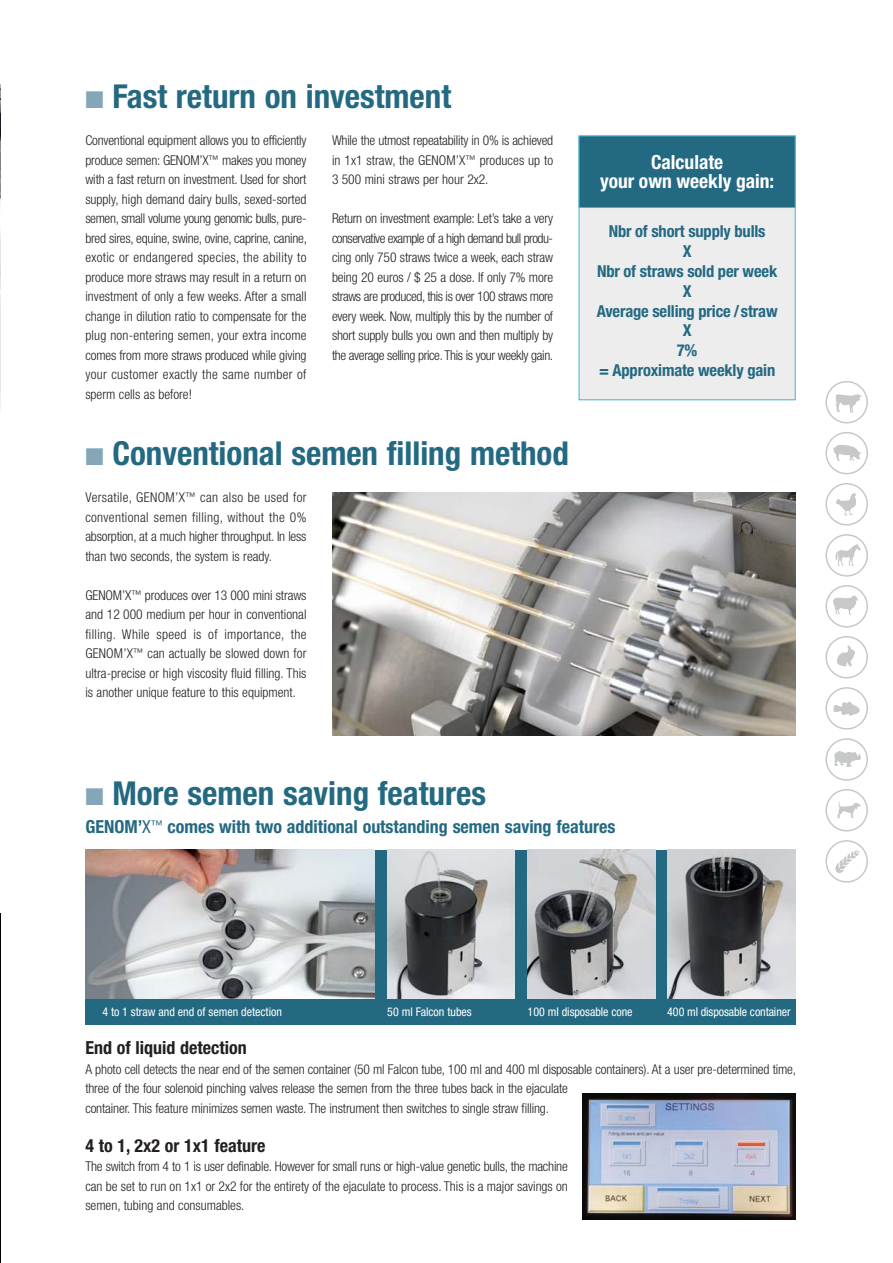
<style>
.page{position:relative;width:893px;height:1263px;background:#fff}
.page>*{position:absolute;margin:0;border:0;box-sizing:border-box;transform-origin:0 0}
.t1{font:700 condensed 33px "Helvetica Neue";color:#246982}
.t2{font:700 condensed 19.5px/19.5px "Helvetica Neue";color:#fff;text-align:center}
.t3{font:700 condensed 18px "Helvetica Neue";color:#246982}
.t4{font:700 condensed 18px "Helvetica Neue";color:#231f20}
.t5{font:700 condensed 16.5px/19.8px "Helvetica Neue";letter-spacing:-.01em;color:#246982;text-align:center}
.t6{font:300 condensed 13.5px/19.5px "Helvetica Neue";letter-spacing:-.01em;color:#231f20;text-align:justify}
.t7{font:condensed 12px "Helvetica Neue";color:#fff}
.s1{color:#85a6b9}
.s2{font-weight:400}
</style>
<div class="page">
<svg style="left:825px;top:585px;width:43px;height:43px"></svg>
<svg style="left:825px;top:381px;width:43px;height:42px"></svg>
<svg style="left:825px;top:432px;width:43px;height:42px"></svg>
<svg style="left:825px;top:483px;width:43px;height:43px"></svg>
<svg style="left:825px;top:534px;width:43px;height:43px"></svg>
<svg style="left:825px;top:636px;width:43px;height:43px"></svg>
<svg style="left:825px;top:687px;width:43px;height:43px"></svg>
<svg style="left:825px;top:738px;width:43px;height:43px"></svg>
<svg style="left:825px;top:789px;width:43px;height:43px"></svg>
<svg style="left:825px;top:840px;width:43px;height:43px"></svg>
<img style="left:0;top:914px;width:1px;height:348px">
<img style="left:0;top:85px;width:1px;height:327px">
<div style="left:579px;top:136px;width:216px;height:263px;background:#ededee"></div>
<div style="left:579px;top:136px;width:216px;height:264px;border:1px solid #47afd8"></div>
<img style="left:332px;top:493px;width:463px;height:242px">
<div style="left:85px;top:850px;width:710px;height:174px;background:#246982"></div>
<img style="left:85px;top:850px;width:289px;height:149px">
<img style="left:387px;top:850px;width:128px;height:149px">
<img style="left:528px;top:850px;width:127px;height:149px">
<img style="left:668px;top:850px;width:127px;height:149px">
<img style="left:583px;top:1093px;width:212px;height:126px">
<div style="left:579px;top:136px;width:216px;height:71px;background:#246982"></div>
<div style="left:579px;top:136px;width:216px;height:72px;border:1px solid #47afd8"></div>
<h1 class="t1" style="left:85px;top:84px;width:367px"><span class="s1">■</span> Fast return on investment</h1>
<p class="t6" style="left:85px;top:132px;width:223px">Conventional equipment allows you to efficiently produce semen: GENOM’X<sup>™</sup> makes you money with a fast return on investment. Used for short supply, high demand dairy bulls, sexed-sorted semen, small volume young genomic bulls, pure&shy;bred sires, equine, swine, ovine, caprine, canine, exotic or endangered species, the ability to produce more straws may result in a return on investment of only a few weeks. After a small change in dilution ratio to compensate for the plug non-entering semen, your extra income comes from more straws produced while giving your customer exactly the same number of sperm cells as before!</p>
<p class="t6" style="left:332px;top:132px;width:223px">While the utmost repeatability in 0% is achieved in 1x1 straw, the GENOM’X<sup>™</sup> produces up to 3 500 mini straws per hour 2x2.</p>
<p class="t6" style="left:332px;top:210px;width:223px">Return on investment example: Let’s take a very conservative example of a high demand bull produ&shy;cing only 750 straws twice a week, each straw being 20 euros / $ 25 a dose. If only 7% more straws are produced, this is over 100 straws more every week. Now, multiply this by the number of short supply bulls you own and then multiply by the average selling price. This is your weekly gain.</p>
<h1 class="t1" style="left:85px;top:441px;width:485px"><span class="s1">■</span> Conventional semen filling method</h1>
<p class="t6" style="left:85px;top:489px;width:223px">Versatile, GENOM’X<sup>™</sup> can also be used for conventional semen filling, without the 0% absorption, at a much higher throughput. In less than two seconds, the system is ready.</p>
<p class="t6" style="left:85px;top:587px;width:223px">GENOM’X<sup>™</sup> produces over 13 000 mini straws and 12 000 medium per hour in conventional filling. While speed is of importance, the GENOM’X<sup>™</sup> can actually be slowed down for ultra-precise or high viscosity fluid filling. This is another unique feature to this equipment.</p>
<h2 class="t2" style="left:600px;top:154px;width:176px">Calculate<br>your own weekly gain:</h2>
<p class="t5" style="left:597px;top:223px;width:182px">Nbr of short supply bulls<br>X<br>Nbr of straws sold per week<br>X<br>Average selling price /straw<br>X<br>7%<br>= Approximate weekly gain</p>
<h1 class="t1" style="left:85px;top:782px;width:402px"><span class="s1">■</span> More semen saving features</h1>
<h3 class="t3" style="left:85px;top:820px;width:531px">GENOM’<span class="s2">X</span><sup>™</sup> comes with two additional outstanding semen saving features</h3>
<p class="t7" style="left:102px;top:1007px;width:181px">4 to 1 straw and end of semen detection</p>
<p class="t7" style="left:387px;top:1007px;width:86px">50 ml Falcon tubes</p>
<p class="t7" style="left:528px;top:1007px;width:106px">100 ml disposable cone</p>
<p class="t7" style="left:667px;top:1007px;width:125px">400 ml disposable container</p>
<h3 class="t4" style="left:85px;top:1041px;width:163px">End of liquid detection</h3>
<p class="t6" style="left:85px;top:1060px;width:712px;text-align:left">A photo cell detects the near end of the semen container (50 ml Falcon tube, 100 ml and 400 ml disposable containers). At a user pre-determined time, three of the four solenoid pinching valves release the semen from the three tubes back in the ejaculate<br>container. This feature minimizes semen waste. The instrument then switches to single straw filling.</p>
<h3 class="t4" style="left:85px;top:1139px;width:182px">4 to 1, 2x2 or 1x1 feature</h3>
<p class="t6" style="left:85px;top:1158px;width:484px">The switch from 4 to 1 is user definable. However for small runs or high-value genetic bulls, the machine can be set to run on 1x1 or 2x2 for the entirety of the ejaculate to process. This is a major savings on semen, tubing and consumables.</p>
</div>
